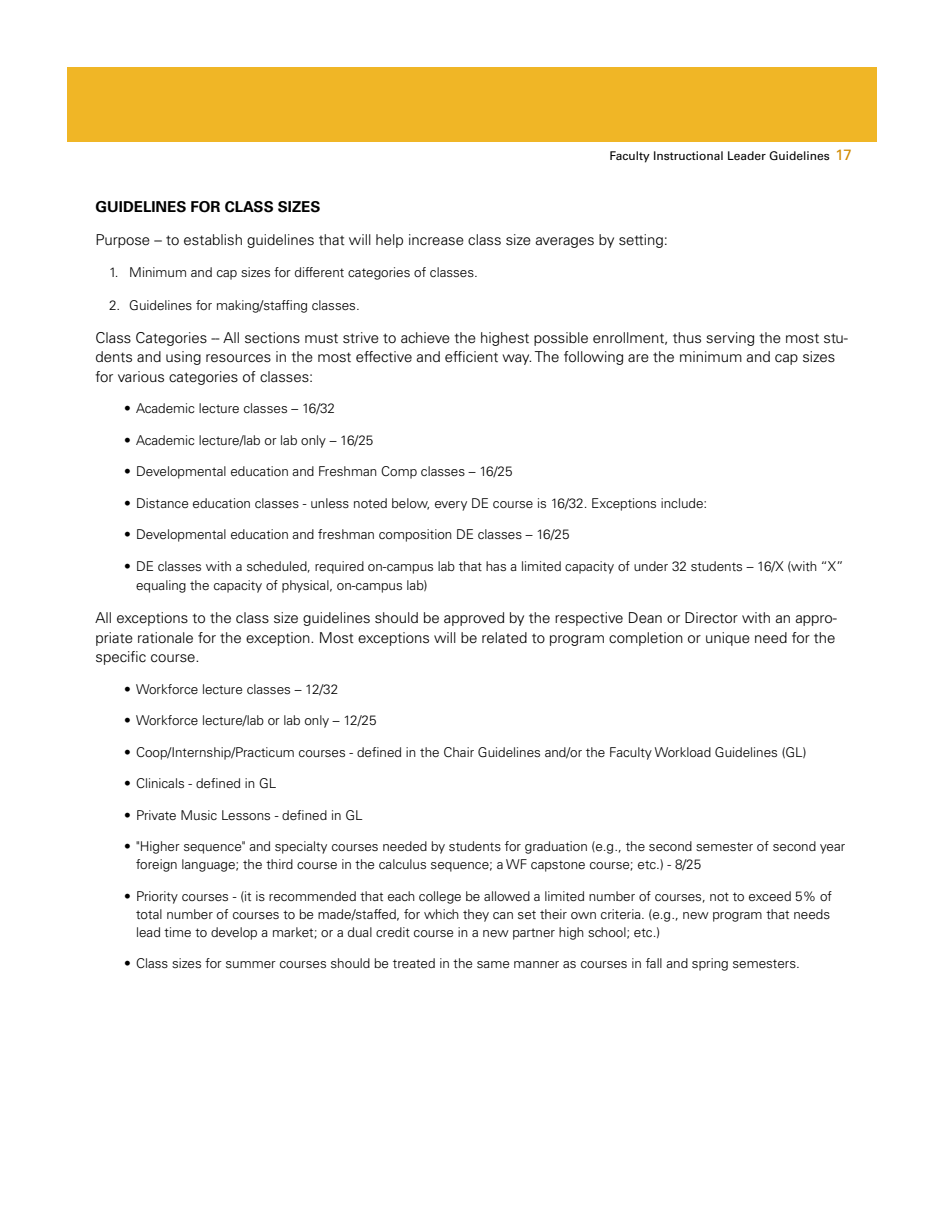
<style>
.page{position:relative;width:945px;height:1215px;background:#fff}
.page>*{position:absolute;margin:0;border:0;box-sizing:border-box;transform-origin:0 0}
.t1{font:300 15px/19.5px "Univers LT Std";color:#000}
.t2{font:700 15px "Univers LT Std";color:#000}
.t3{font:300 13.5px/18px "Univers LT Std";color:#000}
.t4{font:12px "Univers LT Std";color:#000}
.s1{font-size:15px;color:#d18a00}
</style>
<div class="page">
<div style="left:68px;top:68px;width:810px;height:74px;background:#f0b626"></div>
<p class="t4" style="left:609px;top:149px;width:244px">Faculty Instructional Leader Guidelines <span class="s1">17</span></p>
<p class="t2" style="left:96px;top:198px;width:226px">GUIDELINES FOR CLASS SIZES</p>
<p class="t1" style="left:96px;top:230px;width:574px">Purpose – to establish guidelines that will help increase class size averages by setting:</p>
<p class="t3" style="left:109px;top:263px;width:370px">1. Minimum and cap sizes for different categories of classes.</p>
<p class="t3" style="left:109px;top:296px;width:252px">2. Guidelines for making/staffing classes.</p>
<p class="t1" style="left:96px;top:328px;width:754px">Class Categories -- All sections must strive to achieve the highest possible enrollment, thus serving the most stu&shy;dents and using resources in the most effective and efficient way. The following are the minimum and cap sizes for various categories of classes:</p>
<p class="t3" style="left:124px;top:400px;width:213px">• Academic lecture classes – 16/32</p>
<p class="t3" style="left:124px;top:431px;width:251px">• Academic lecture/lab or lab only – 16/25</p>
<p class="t3" style="left:124px;top:462px;width:390px">• Developmental education and Freshman Comp classes – 16/25</p>
<p class="t3" style="left:124px;top:494px;width:585px">• Distance education classes - unless noted below, every DE course is 16/32. Exceptions include:</p>
<p class="t3" style="left:124px;top:525px;width:447px">• Developmental education and freshman composition DE classes – 16/25</p>
<p class="t3" style="left:136px;top:556px;width:709px;line-height:19.5px;text-indent:-12px">• DE classes with a scheduled, required on-campus lab that has a limited capacity of under 32 students – 16/X (with “X” equaling the capacity of physical, on-campus lab)</p>
<p class="t1" style="left:96px;top:608px;width:743px;text-align:justify">All exceptions to the class size guidelines should be approved by the respective Dean or Director with an appro&shy;priate rationale for the exception. Most exceptions will be related to program completion or unique need for the specific course.</p>
<p class="t3" style="left:124px;top:680px;width:216px">• Workforce lecture classes – 12/32</p>
<p class="t3" style="left:124px;top:712px;width:254px">• Workforce lecture/lab or lab only – 12/25</p>
<p class="t3" style="left:124px;top:743px;width:684px">• Coop/Internship/Practicum courses - defined in the Chair Guidelines and/or the Faculty Workload Guidelines (GL)</p>
<p class="t3" style="left:124px;top:774px;width:154px">• Clinicals - defined in GL</p>
<p class="t3" style="left:124px;top:806px;width:240px">• Private Music Lessons - defined in GL</p>
<p class="t3" style="left:136px;top:837px;width:711px;text-indent:-12px">• "Higher sequence" and specialty courses needed by students for graduation (e.g., the second semester of second year foreign language; the third course in the calculus sequence; a WF capstone course; etc.) - 8/25</p>
<p class="t3" style="left:136px;top:887px;width:697px;text-indent:-12px">• Priority courses - (it is recommended that each college be allowed a limited number of courses, not to exceed 5% of total number of courses to be made/staffed, for which they can set their own criteria. (e.g., new program that needs lead time to develop a market; or a dual credit course in a new partner high school; etc.)</p>
<p class="t3" style="left:124px;top:954px;width:677px">• Class sizes for summer courses should be treated in the same manner as courses in fall and spring semesters.</p>
</div>
